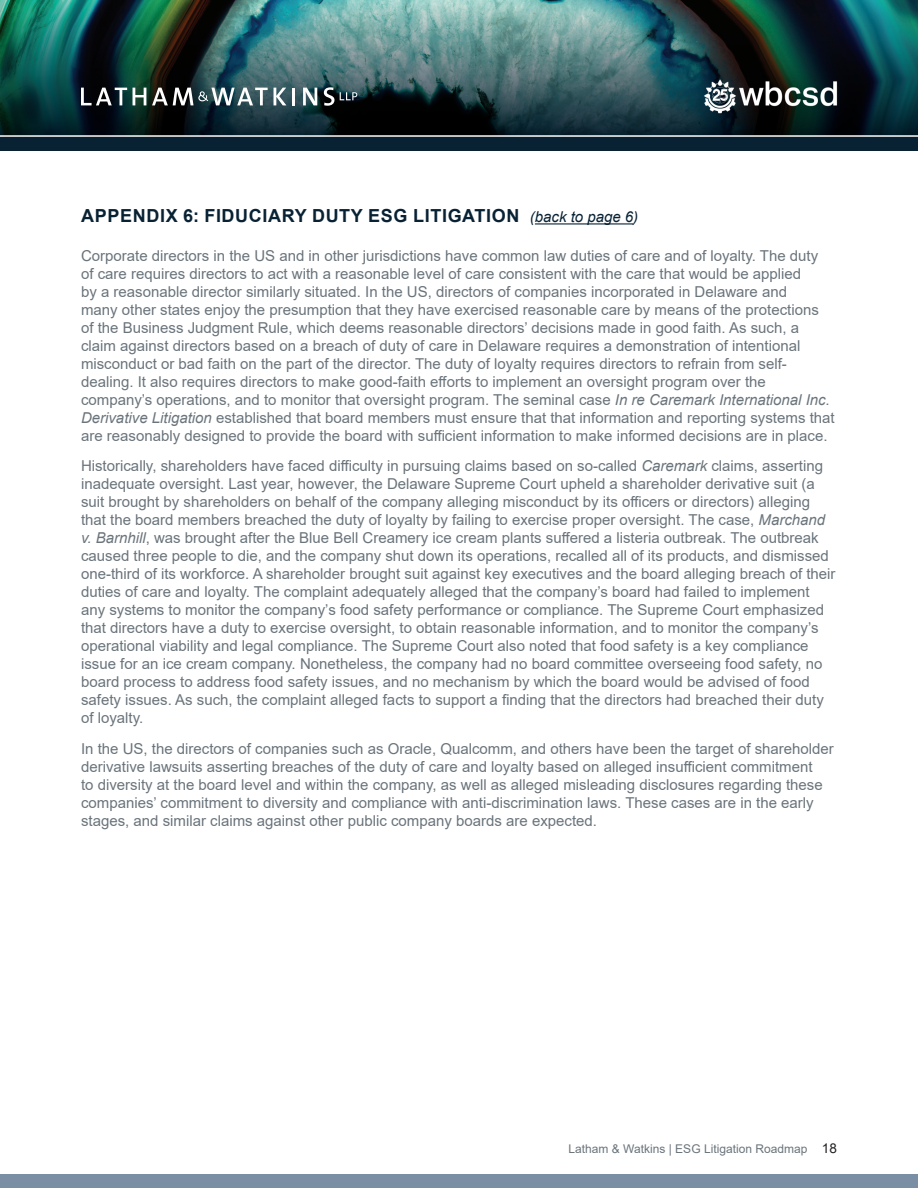
<style>
.page{position:relative;width:918px;height:1188px;background:#fff}
.page>*{position:absolute;margin:0;border:0;box-sizing:border-box;transform-origin:0 0}
.t1{font:700 18px "Arial";letter-spacing:.035em;color:#082234}
.t2{font:15px/18px "Arial";color:#6a747b}
.t3{font:12px "Arial";color:#6a747b}
.s1{font-weight:400;font-style:italic;font-size:15px}
.s2{font-style:italic}
.s3{font-size:13.5px;color:#231f20}
</style>
<div class="page">
<img style="left:0;top:0;width:918px;height:135px">
<div style="left:0;top:137px;width:918px;height:13px;background:#082234"></div>
<div style="left:0;top:1174px;width:918px;height:14px;background:#7a8fa4"></div>
<svg style="left:133px;top:88px;width:13px;height:17px"></svg>
<svg style="left:81px;top:88px;width:46px;height:17px"></svg>
<svg style="left:324px;top:87px;width:10px;height:19px"></svg>
<svg style="left:303px;top:88px;width:14px;height:17px"></svg>
<hr style="left:292px;top:88px;width:3px;height:17px;background:#fff">
<svg style="left:274px;top:88px;width:12px;height:17px"></svg>
<svg style="left:152px;top:88px;width:116px;height:17px"></svg>
<svg style="left:340px;top:92px;width:17px;height:8px"></svg>
<img style="left:692px;top:74px;width:156px;height:42px">
<hr style="left:535px;top:223px;width:98px;height:1px;background:#082234">
<p class="t1" style="left:81px;top:203px;width:558px">APPENDIX 6: FIDUCIARY DUTY ESG LITIGATION <span class="s1">(back to page 6)</span></p>
<p class="t2" style="left:81px;top:246px;width:755px">Corporate directors in the US and in other jurisdictions have common law duties of care and of loyalty. The duty<br>of care requires directors to act with a reasonable level of care consistent with the care that would be applied<br>by a reasonable director similarly situated. In the US, directors of companies incorporated in Delaware and<br>many other states enjoy the presumption that they have exercised reasonable care by means of the protections of the Business Judgment Rule, which deems reasonable directors’ decisions made in good faith. As such, a claim against directors based on a breach of duty of care in Delaware requires a demonstration of intentional misconduct or bad faith on the part of the director. The duty of loyalty requires directors to refrain from self&shy;dealing. It also requires directors to make good-faith efforts to implement an oversight program over the company’s operations, and to monitor that oversight program. The seminal case <span class="s2">In re Caremark International Inc.<br>Derivative Litigation</span> established that board members must ensure that that information and reporting systems that are reasonably designed to provide the board with sufficient information to make informed decisions are in place.</p>
<p class="t2" style="left:81px;top:457px;width:756px">Historically, shareholders have faced difficulty in pursuing claims based on so-called <span class="s2">Caremark</span> claims, asserting inadequate oversight. Last year, however, the Delaware Supreme Court upheld a shareholder derivative suit (a suit brought by shareholders on behalf of the company alleging misconduct by its officers or directors) alleging that the board members breached the duty of loyalty by failing to exercise proper oversight. The case, <span class="s2">Marchand v. Barnhill</span>, was brought after the Blue Bell Creamery ice cream plants suffered a listeria outbreak. The outbreak caused three people to die, and the company shut down its operations, recalled all of its products, and dismissed one-third of its workforce. A shareholder brought suit against key executives and the board alleging breach of their duties of care and loyalty. The complaint adequately alleged that the company’s board had failed to implement any systems to monitor the company’s food safety performance or compliance. The Supreme Court emphasized that directors have a duty to exercise oversight, to obtain reasonable information, and to monitor the company’s operational viability and legal compliance. The Supreme Court also noted that food safety is a key compliance issue for an ice cream company. Nonetheless, the company had no board committee overseeing food safety, no board process to address food safety issues, and no mechanism by which the board would be advised of food safety issues. As such, the complaint alleged facts to support a finding that the directors had breached their duty of loyalty.</p>
<p class="t2" style="left:81px;top:740px;width:754px">In the US, the directors of companies such as Oracle, Qualcomm, and others have been the target of shareholder derivative lawsuits asserting breaches of the duty of care and loyalty based on alleged insufficient commitment<br>to diversity at the board level and within the company, as well as alleged misleading disclosures regarding these companies’ commitment to diversity and compliance with anti-discrimination laws. These cases are in the early stages, and similar claims against other public company boards are expected.</p>
<p class="t3" style="left:569px;top:1140px;width:270px">Latham &amp; Watkins | ESG Litigation Roadmap <span class="s3">18</span></p>
</div>
